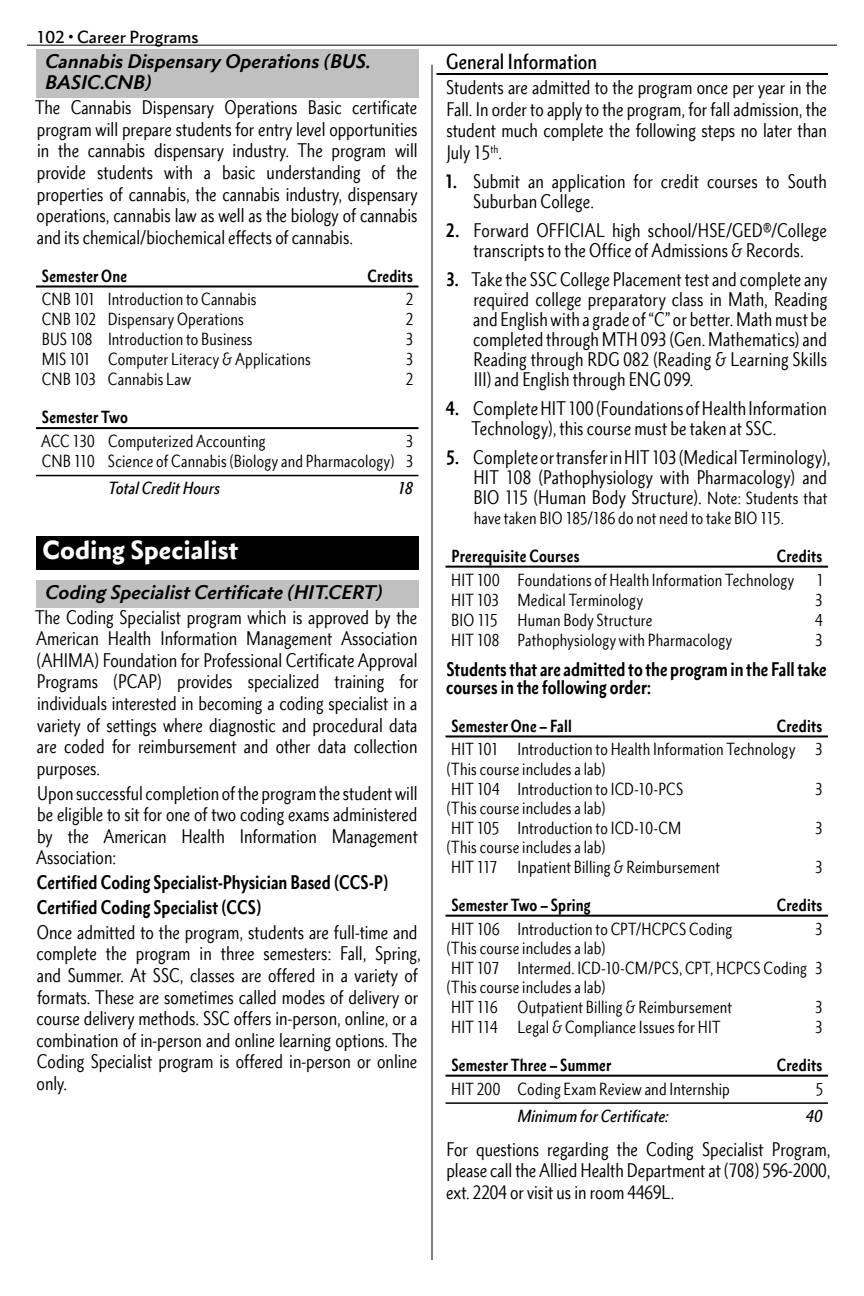
<style>
.page{position:relative;width:864px;height:1296px;background:#fff}
.page>*{position:absolute;margin:0;border:0;box-sizing:border-box;transform-origin:0 0}
.Department_Heads{font:900 24px "Metro Nova Pro";color:#fff}
.Subhead_LVL_4{font:500 condensed 20px "Metro Nova Pro";letter-spacing:.005em;color:#000}
.t1{font:condensed 18px/21.6px "Metro Nova Pro";color:#000;text-align:justify}
.Bold{font:700 condensed 18px/18px "Metro Nova Pro";color:#000}
.Degree_Cert_Heads{font:italic 700 18px/21.6px "Metro Nova Pro";color:#000}
.Curriculum_Body{font:condensed 16px "Metro Nova Pro";letter-spacing:.01em;color:#000}
.Curriculum_Heads{font:700 condensed 16px "Metro Nova Pro";letter-spacing:.015em;color:#000}
.Small{font:condensed 16px "Metro Nova Pro";letter-spacing:.01em;color:#000}
.Curriculum_Total{font:italic 500 condensed 16px "Metro Nova Pro";letter-spacing:.01em;color:#000}
.t2{font:500 16px "Metro Nova Pro";color:#000}
.s1{font-weight:700}
.s2{font-size:16px}
</style>
<div class="page">
<hr style="left:27px;top:45px;width:810px;height:1px;background:#000">
<hr style="left:432px;top:65px;width:1px;height:1195px;background:#000">
<div style="left:36px;top:49px;width:382px;height:49px;background:#c0c0c0"></div>
<hr style="left:36px;top:285px;width:382px;height:2px;background:#000">
<hr style="left:36px;top:427px;width:382px;height:2px;background:#000">
<hr style="left:36px;top:475px;width:382px;height:1px;background:#000">
<div style="left:36px;top:536px;width:382px;height:33px;background:#000"></div>
<div style="left:36px;top:580px;width:382px;height:28px;background:#c0c0c0"></div>
<hr style="left:436px;top:73px;width:392px;height:2px;background:#000">
<hr style="left:446px;top:566px;width:382px;height:2px;background:#000">
<hr style="left:446px;top:735px;width:382px;height:2px;background:#000">
<hr style="left:446px;top:915px;width:382px;height:2px;background:#000">
<hr style="left:446px;top:1075px;width:382px;height:2px;background:#000">
<hr style="left:446px;top:1102px;width:382px;height:2px;background:#000">
<p class="t2" style="left:36px;top:27px;width:164px">102 • Career Programs</p>
<p class="Degree_Cert_Heads" style="left:45px;top:50px;width:327px">Cannabis Dispensary Operations (BUS.<br>BASIC.CNB)</p>
<p class="t1" style="left:35px;top:97px;width:384px">The Cannabis Dispensary Operations Basic certificate program will prepare students for entry level opportunities in the cannabis dispensary industry. The program will provide students with a basic understanding of the properties of cannabis, the cannabis industry, dispensary operations, cannabis law as well as the biology of cannabis and its chemical/biochemical effects of cannabis.</p>
<p class="Curriculum_Heads" style="left:42px;top:266px;width:87px">Semester One</p>
<p class="Curriculum_Heads" style="left:367px;top:266px;width:47px">Credits</p>
<p class="Curriculum_Body" style="left:42px;top:289px;width:216px">CNB 101 Introduction to Cannabis</p>
<p class="Curriculum_Body" style="left:406px;top:289px;width:9px">2</p>
<p class="Curriculum_Body" style="left:42px;top:309px;width:204px">CNB 102 Dispensary Operations</p>
<p class="Curriculum_Body" style="left:406px;top:309px;width:9px">2</p>
<p class="Curriculum_Body" style="left:42px;top:329px;width:212px">BUS 108 Introduction to Business</p>
<p class="Curriculum_Body" style="left:406px;top:329px;width:9px">3</p>
<p class="Curriculum_Body" style="left:42px;top:349px;width:271px">MIS 101 Computer Literacy &amp; Applications</p>
<p class="Curriculum_Body" style="left:406px;top:349px;width:9px">3</p>
<p class="Curriculum_Body" style="left:42px;top:369px;width:151px">CNB 103 Cannabis Law</p>
<p class="Curriculum_Body" style="left:406px;top:369px;width:9px">2</p>
<p class="Curriculum_Heads" style="left:42px;top:407px;width:88px">Semester Two</p>
<p class="Curriculum_Body" style="left:41px;top:431px;width:226px">ACC 130 Computerized Accounting</p>
<p class="Curriculum_Body" style="left:406px;top:431px;width:9px">3</p>
<p class="Curriculum_Body" style="left:42px;top:451px;width:373px">CNB 110 Science of Cannabis (Biology and Pharmacology) 3</p>
<p class="Curriculum_Total" style="left:108px;top:478px;width:113px">Total Credit Hours</p>
<p class="Curriculum_Total" style="left:398px;top:478px;width:17px">18</p>
<p class="Department_Heads" style="left:42px;top:535px;width:197px">Coding Specialist</p>
<p class="Degree_Cert_Heads" style="left:45px;top:581px;width:339px">Coding Specialist Certificate (HIT.CERT)</p>
<p class="t1" style="left:35px;top:606px;width:385px">The Coding Specialist program which is approved by the American Health Information Management Association (AHIMA) Foundation for Professional Certificate Approval Programs (PCAP) provides specialized training for individuals interested in becoming a coding specialist in a variety of settings where diagnostic and procedural data are coded for reimbursement and other data collection purposes.</p>
<p class="t1" style="left:36px;top:782px;width:383px">Upon successful completion of the program the student will be eligible to sit for one of two coding exams administered by the American Health Information Management Association:</p>
<p class="Bold" style="left:37px;top:873px;width:353px">Certified Coding Specialist-Physician Based (CCS-P)</p>
<p class="Bold" style="left:37px;top:898px;width:226px">Certified Coding Specialist (CCS)</p>
<p class="t1" style="left:37px;top:921px;width:386px;text-align:left">Once admitted to the program, students are full-time and complete the program in three semesters: Fall, Spring, and Summer. At SSC, classes are offered in a variety of formats. These are sometimes called modes of delivery or course delivery methods. SSC offers in-person, online, or a combination of in-person and online learning options. The Coding Specialist program is offered in-person or online only.</p>
<p class="Subhead_LVL_4" style="left:446px;top:49px;width:152px">General Information</p>
<p class="t1" style="left:446px;top:77px;width:382px">Students are admitted to the program once per year in the Fall. In order to apply to the program, for fall admission, the student much complete the following steps no later than July 15<sup>th</sup>.</p>
<p class="t1" style="left:473px;top:171px;width:355px;line-height:20px;text-indent:-28px"><span class="s1">1.</span> Submit an application for credit courses to South<br>Suburban College.</p>
<p class="t1" style="left:446px;top:220px;width:382px;line-height:20px;text-align:center"><span class="s1">2.</span> Forward OFFICIAL high school/HSE/GED®/College transcripts to the Office of Admissions &amp; Records.</p>
<p class="t1" style="left:473px;top:269px;width:356px;line-height:20px;text-indent:-27px"><span class="s1">3.</span> Take the SSC College Placement test and complete any required college preparatory class in Math, Reading and English with a grade of “C” or better. Math must be completed through MTH 093 (Gen. Mathematics) and Reading through RDG 082 (Reading &amp; Learning Skills III) and English through ENG 099.</p>
<p class="t1" style="left:472px;top:398px;width:357px;line-height:20px;text-indent:-26px"><span class="s1">4.</span> Complete HIT 100 (Foundations of Health Information<br>Technology), this course must be taken at SSC.</p>
<p class="t1" style="left:473px;top:447px;width:358px;line-height:20px;text-align:left;text-indent:-27px"><span class="s1">5.</span> Complete or transfer in HIT 103 (Medical Terminology),<br>HIT 108 (Pathophysiology with Pharmacology) and<br>BIO 115 (Human Body Structure). <span class="s2">Note: Students that</span></p>
<p class="Curriculum_Body" style="left:474px;top:508px;width:312px">have taken BIO 185/186 do not need to take BIO 115.</p>
<p class="Curriculum_Heads" style="left:451px;top:546px;width:130px">Prerequisite Courses</p>
<p class="Curriculum_Heads" style="left:777px;top:546px;width:47px">Credits</p>
<p class="Curriculum_Body" style="left:451px;top:570px;width:344px">HIT 100 Foundations of Health Information Technology</p>
<p class="Curriculum_Body" style="left:816px;top:570px;width:9px">1</p>
<p class="Curriculum_Body" style="left:451px;top:590px;width:193px">HIT 103 Medical Terminology</p>
<p class="Curriculum_Body" style="left:815px;top:590px;width:9px">3</p>
<p class="Curriculum_Body" style="left:451px;top:610px;width:203px">BIO 115 Human Body Structure</p>
<p class="Curriculum_Body" style="left:815px;top:610px;width:9px">4</p>
<p class="Curriculum_Body" style="left:451px;top:630px;width:283px">HIT 108 Pathophysiology with Pharmacology</p>
<p class="Curriculum_Body" style="left:815px;top:630px;width:9px">3</p>
<p class="Bold" style="left:446px;top:660px;width:382px">Students that are admitted to the program in the Fall take courses in the following order:</p>
<p class="Curriculum_Heads" style="left:451px;top:716px;width:122px">Semester One – Fall</p>
<p class="Curriculum_Heads" style="left:777px;top:716px;width:47px">Credits</p>
<p class="Curriculum_Body" style="left:451px;top:739px;width:373px">HIT 101 Introduction to Health Information Technology 3</p>
<p class="Small" style="left:446px;top:759px;width:161px">(This course includes a lab)</p>
<p class="Curriculum_Body" style="left:451px;top:779px;width:233px">HIT 104 Introduction to ICD-10-PCS</p>
<p class="Curriculum_Body" style="left:815px;top:779px;width:9px">3</p>
<p class="Small" style="left:446px;top:798px;width:161px">(This course includes a lab)</p>
<p class="Curriculum_Body" style="left:451px;top:818px;width:231px">HIT 105 Introduction to ICD-10-CM</p>
<p class="Curriculum_Body" style="left:815px;top:818px;width:9px">3</p>
<p class="Small" style="left:446px;top:837px;width:161px">(This course includes a lab)</p>
<p class="Curriculum_Body" style="left:451px;top:857px;width:270px">HIT 117 Inpatient Billing &amp; Reimbursement</p>
<p class="Curriculum_Body" style="left:815px;top:857px;width:9px">3</p>
<p class="Curriculum_Heads" style="left:451px;top:895px;width:141px">Semester Two – Spring</p>
<p class="Curriculum_Heads" style="left:777px;top:895px;width:47px">Credits</p>
<p class="Curriculum_Body" style="left:451px;top:919px;width:283px">HIT 106 Introduction to CPT/HCPCS Coding</p>
<p class="Curriculum_Body" style="left:815px;top:919px;width:9px">3</p>
<p class="Small" style="left:446px;top:938px;width:161px">(This course includes a lab)</p>
<p class="Curriculum_Body" style="left:451px;top:958px;width:373px">HIT 107 Intermed. ICD-10-CM/PCS, CPT, HCPCS Coding 3</p>
<p class="Small" style="left:446px;top:977px;width:161px">(This course includes a lab)</p>
<p class="Curriculum_Body" style="left:451px;top:997px;width:282px">HIT 116 Outpatient Billing &amp; Reimbursement</p>
<p class="Curriculum_Body" style="left:815px;top:997px;width:9px">3</p>
<p class="Curriculum_Body" style="left:451px;top:1017px;width:271px">HIT 114 Legal &amp; Compliance Issues for HIT</p>
<p class="Curriculum_Body" style="left:815px;top:1017px;width:9px">3</p>
<p class="Curriculum_Heads" style="left:451px;top:1055px;width:161px">Semester Three – Summer</p>
<p class="Curriculum_Heads" style="left:777px;top:1055px;width:47px">Credits</p>
<p class="Curriculum_Body" style="left:451px;top:1079px;width:280px">HIT 200 Coding Exam Review and Internship</p>
<p class="Curriculum_Body" style="left:816px;top:1079px;width:9px">5</p>
<p class="Curriculum_Total" style="left:518px;top:1106px;width:152px">Minimum for Certificate:</p>
<p class="Curriculum_Total" style="left:806px;top:1106px;width:18px">40</p>
<p class="t1" style="left:446px;top:1138px;width:386px">For questions regarding the Coding Specialist Program, please call the Allied Health Department at (708) 596-2000, ext. 2204 or visit us in room 4469L.</p>
</div>
